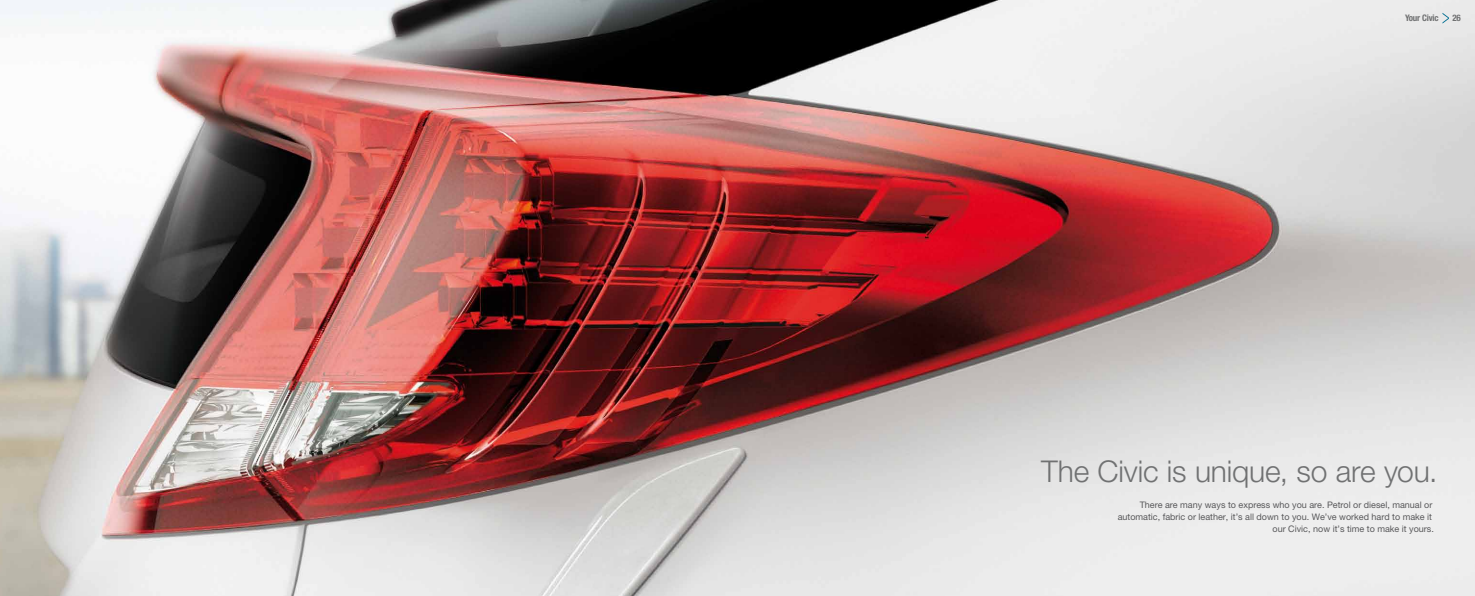
<style>
.page{position:relative;width:1475px;height:596px;background:#fff}
.page>*{position:absolute;margin:0;border:0;box-sizing:border-box;transform-origin:0 0}
.t1{font:300 30px "Helvetica Neue";letter-spacing:-.01em;color:#707172}
.t2{font:9px/12px "Helvetica Neue";color:#58585a;text-align:right}
.t3{font:700 condensed 9px "Helvetica Neue";letter-spacing:-.02em;color:#707172}
</style>
<div class="page">
<img style="left:0;top:0;width:1474px;height:595px">
<svg style="left:1442px;top:13px;width:6px;height:11px"></svg>
<p class="t3" style="left:1404px;top:13px;width:35px">Your Civic</p>
<p class="t3" style="left:1451px;top:13px;width:10px">26</p>
<h1 class="t1" style="left:1040px;top:453px;width:398px">The Civic is unique, so are you.</h1>
<p class="t2" style="left:1117px;top:499px;width:318px">There are many ways to express who you are. Petrol or diesel, manual or automatic, fabric or leather, it’s all down to you. We’ve worked hard to make it our Civic, now it’s time to make it yours.</p>
</div>
